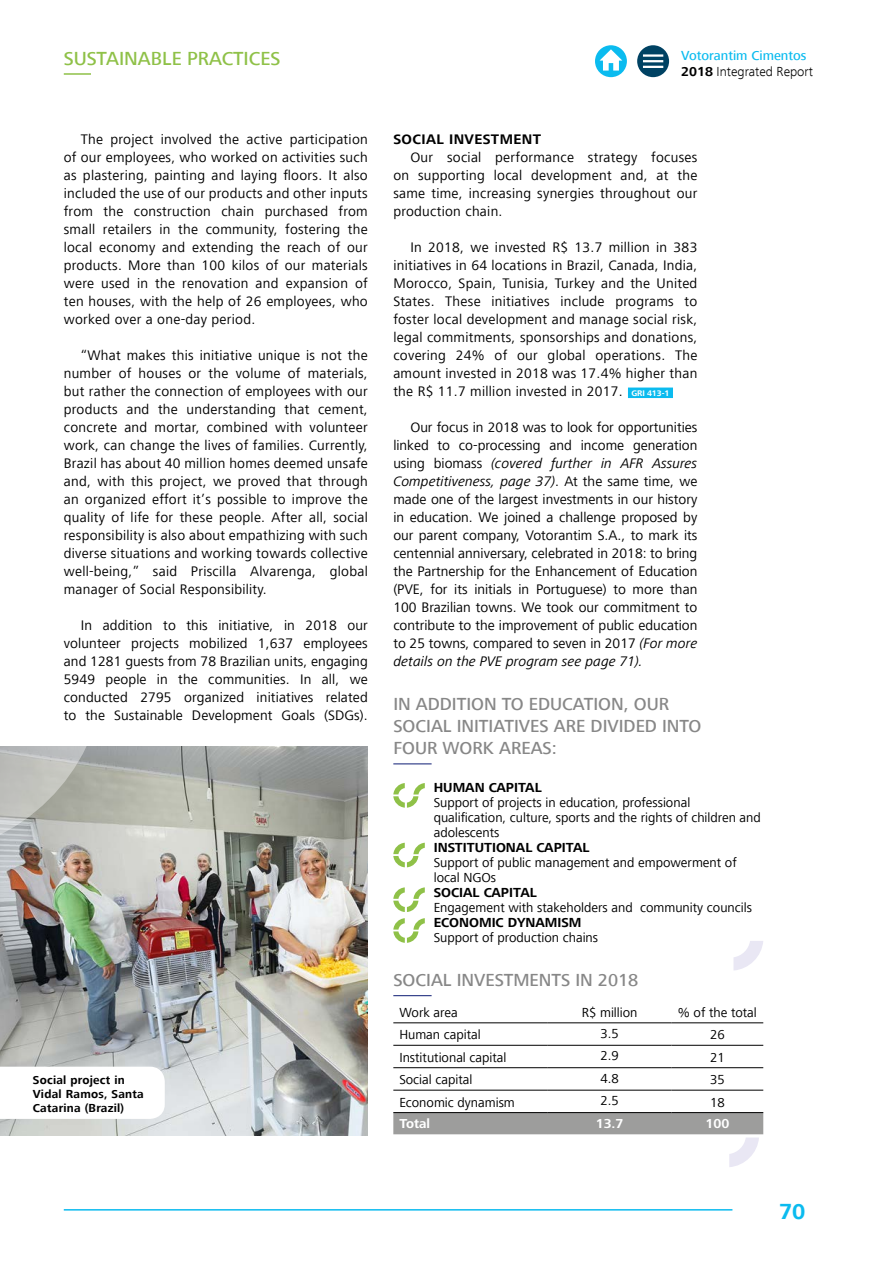
<style>
.page{position:relative;width:893px;height:1263px;background:#fff}
.page>*{position:absolute;margin:0;border:0;box-sizing:border-box;transform-origin:0 0}
.t1{font:700 22.5px "Frutiger Next LT";color:#0bbbef}
.t2{font:500 19.5px "Frutiger Next LT";color:#8fc148}
.t3{font:500 18px/21.6px "Frutiger Next LT";color:#878787}
.t4{font:14.25px/18px "Frutiger Next LT";letter-spacing:.02em;color:#000;text-align:justify}
.t5{font:700 14.25px "Frutiger Next LT";letter-spacing:.03em;color:#000}
.t6{font:13.5px/15px "Frutiger Next LT";color:#000}
.t7{font:700 13.5px "Frutiger Next LT";color:#000}
.t8{font:500 13.5px/16.2px "Frutiger Next LT";color:#0bbbef}
.t9{font:700 13.5px "Frutiger Next Pro";color:#fff}
.t10{font:700 12px/14.4px "Frutiger Next LT";letter-spacing:.02em;color:#000}
.s1{font-weight:700;color:#000}
.s2{font-weight:300;color:#000}
.s3{font-weight:700;font-size:8.4px;color:#fff}
.s4{font-style:italic}
</style>
<div class="page">
<img style="left:0;top:746px;width:368px;height:389px">
<svg style="left:0;top:746px;width:104px;height:109px;background:#b6b7b3"></svg>
<div style="left:628px;top:387px;width:45px;height:11px;background:#0bbbef"></div>
<hr style="left:393px;top:1022px;width:155px;height:1px;background:#000">
<hr style="left:548px;top:1022px;width:123px;height:1px;background:#000">
<hr style="left:671px;top:1022px;width:92px;height:1px;background:#000">
<hr style="left:393px;top:1045px;width:155px;height:1px;background:#000">
<hr style="left:548px;top:1045px;width:123px;height:1px;background:#000">
<hr style="left:671px;top:1045px;width:92px;height:1px;background:#000">
<hr style="left:393px;top:1067px;width:155px;height:1px;background:#000">
<hr style="left:548px;top:1067px;width:123px;height:1px;background:#000">
<hr style="left:671px;top:1067px;width:92px;height:1px;background:#000">
<hr style="left:393px;top:1090px;width:155px;height:1px;background:#000">
<hr style="left:548px;top:1090px;width:123px;height:1px;background:#000">
<hr style="left:671px;top:1090px;width:92px;height:1px;background:#000">
<hr style="left:393px;top:995px;width:39px;height:1px;background:#283583">
<svg style="left:393px;top:1112px;width:370px;height:55px"></svg>
<svg style="left:733px;top:941px;width:30px;height:29px"></svg>
<hr style="left:393px;top:763px;width:39px;height:1px;background:#283583">
<svg style="left:393px;top:783px;width:32px;height:25px"></svg>
<svg style="left:393px;top:843px;width:32px;height:24px"></svg>
<svg style="left:393px;top:887px;width:32px;height:25px"></svg>
<svg style="left:393px;top:918px;width:32px;height:25px"></svg>
<div style="left:595px;top:45px;width:32px;height:32px;background:#0bbbef;border-radius:50%"></div>
<div style="left:637px;top:45px;width:32px;height:32px;background:#004263;border-radius:50%"></div>
<svg style="left:600px;top:49px;width:22px;height:22px"></svg>
<hr style="left:643px;top:54px;width:20px;height:3px;background:#fff">
<hr style="left:643px;top:60px;width:20px;height:2px;background:#fff">
<hr style="left:643px;top:66px;width:20px;height:2px;background:#fff">
<hr style="left:64px;top:73px;width:27px;height:2px;background:#8fc148">
<svg style="left:0;top:1067px;width:165px;height:52px"></svg>
<hr style="left:64px;top:1209px;width:668px;height:1px;background:#0bbbef">
<h2 class="t2" style="left:64px;top:47px;width:218px">SUSTAINABLE PRACTICES</h2>
<p class="t4" style="left:64px;top:130px;width:306px;text-indent:17px">The project involved the active participation of our employees, who worked on activities such as plastering, painting and laying floors. It also included the use of our products and other inputs from the construction chain purchased from small retailers in the community, fostering the local economy and extending the reach of our products. More than 100 kilos of our materials were used in the renovation and expansion of ten houses, with the help of 26 employees, who worked over a one-day period.</p>
<p class="t4" style="left:64px;top:346px;width:306px;text-indent:17px">“What makes this initiative unique is not the number of houses or the volume of materials, but rather the connection of employees with our products and the understanding that cement, concrete and mortar, combined with volunteer work, can change the lives of families. Currently, Brazil has about 40 million homes deemed unsafe and, with this project, we proved that through an organized effort it’s possible to improve the quality of life for these people. After all, social responsibility is also about empathizing with such diverse situations and working towards collective well-being,” said Priscilla Alvarenga, global manager of Social Responsibility.</p>
<p class="t4" style="left:64px;top:616px;width:306px;text-indent:17px">In addition to this initiative, in 2018 our volunteer projects mobilized 1,637 employees and 1281 guests from 78 Brazilian units, engaging 5949 people in the communities. In all, we conducted 2795 organized initiatives related to the Sustainable Development Goals (SDGs).</p>
<p class="t10" style="left:33px;top:1072px;width:112px">Social project in<br>Vidal Ramos, Santa<br>Catarina (Brazil)</p>
<p class="t8" style="left:681px;top:48px;width:133px">Votorantim Cimentos<br><span class="s1">2018</span> <span class="s2">Integrated Report</span></p>
<p class="t5" style="left:393px;top:131px;width:149px">SOCIAL INVESTMENT</p>
<p class="t4" style="left:393px;top:148px;width:306px;text-indent:17px">Our social performance strategy focuses on supporting local development and, at the same time, increasing synergies throughout our production chain.</p>
<p class="t4" style="left:393px;top:238px;width:306px;text-indent:17px">In 2018, we invested R$ 13.7 million in 383 initiatives in 64 locations in Brazil, Canada, India, Morocco, Spain, Tunisia, Turkey and the United States. These initiatives include programs to foster local development and manage social risk, legal commitments, sponsorships and donations, covering 24% of our global operations. The amount invested in 2018 was 17.4% higher than the R$ 11.7 million invested in 2017. <span class="s3">GRI 413-1</span></p>
<p class="t4" style="left:393px;top:418px;width:306px;text-indent:17px">Our focus in 2018 was to look for opportunities linked to co-processing and income generation using biomass <span class="s4">(covered further in AFR Assures Competitiveness, page 37)</span>. At the same time, we made one of the largest investments in our history in education. We joined a challenge proposed by our parent company, Votorantim S.A., to mark its centennial anniversary, celebrated in 2018: to bring the Partnership for the Enhancement of Education (PVE, for its initials in Portuguese) to more than 100 Brazilian towns. We took our commitment to contribute to the improvement of public education to 25 towns, compared to seven in 2017 <span class="s4">(For more details on the PVE program see page 71).</span></p>
<p class="t3" style="left:393px;top:694px;width:310px">IN ADDITION TO EDUCATION, OUR<br>SOCIAL INITIATIVES ARE DIVIDED INTO<br>FOUR WORK AREAS:</p>
<p class="t7" style="left:434px;top:780px;width:110px">HUMAN CAPITAL</p>
<p class="t6" style="left:434px;top:795px;width:329px">Support of projects in education, professional qualification, culture, sports and the rights of children and adolescents</p>
<p class="t7" style="left:434px;top:840px;width:157px">INSTITUTIONAL CAPITAL</p>
<p class="t6" style="left:434px;top:855px;width:304px">Support of public management and empowerment of local NGOs</p>
<p class="t7" style="left:434px;top:885px;width:105px">SOCIAL CAPITAL</p>
<p class="t6" style="left:434px;top:900px;width:320px">Engagement with stakeholders and community councils</p>
<p class="t7" style="left:434px;top:915px;width:149px">ECONOMIC DYNAMISM</p>
<p class="t6" style="left:434px;top:930px;width:166px">Support of production chains</p>
<p class="t3" style="left:393px;top:969px;width:247px">SOCIAL INVESTMENTS IN 2018</p>
<p class="t6" style="left:399px;top:1005px;width:60px">Work area</p>
<p class="t6" style="left:582px;top:1005px;width:57px">R$ million</p>
<p class="t6" style="left:678px;top:1005px;width:81px">% of the total</p>
<p class="t6" style="left:399px;top:1027px;width:83px">Human capital</p>
<p class="t6" style="left:600px;top:1026px;width:20px">3.5</p>
<p class="t6" style="left:710px;top:1027px;width:16px">26</p>
<p class="t6" style="left:399px;top:1050px;width:109px">Institutional capital</p>
<p class="t6" style="left:600px;top:1048px;width:20px">2.9</p>
<p class="t6" style="left:710px;top:1050px;width:16px">21</p>
<p class="t6" style="left:399px;top:1072px;width:75px">Social capital</p>
<p class="t6" style="left:600px;top:1071px;width:20px">4.8</p>
<p class="t6" style="left:710px;top:1072px;width:16px">35</p>
<p class="t6" style="left:399px;top:1095px;width:117px">Economic dynamism</p>
<p class="t6" style="left:600px;top:1093px;width:20px">2.5</p>
<p class="t6" style="left:710px;top:1095px;width:16px">18</p>
<p class="t9" style="left:399px;top:1116px;width:32px">Total</p>
<p class="t9" style="left:596px;top:1116px;width:29px">13.7</p>
<p class="t9" style="left:705px;top:1116px;width:25px">100</p>
<h1 class="t1" style="left:779px;top:1198px;width:28px">70</h1>
</div>
